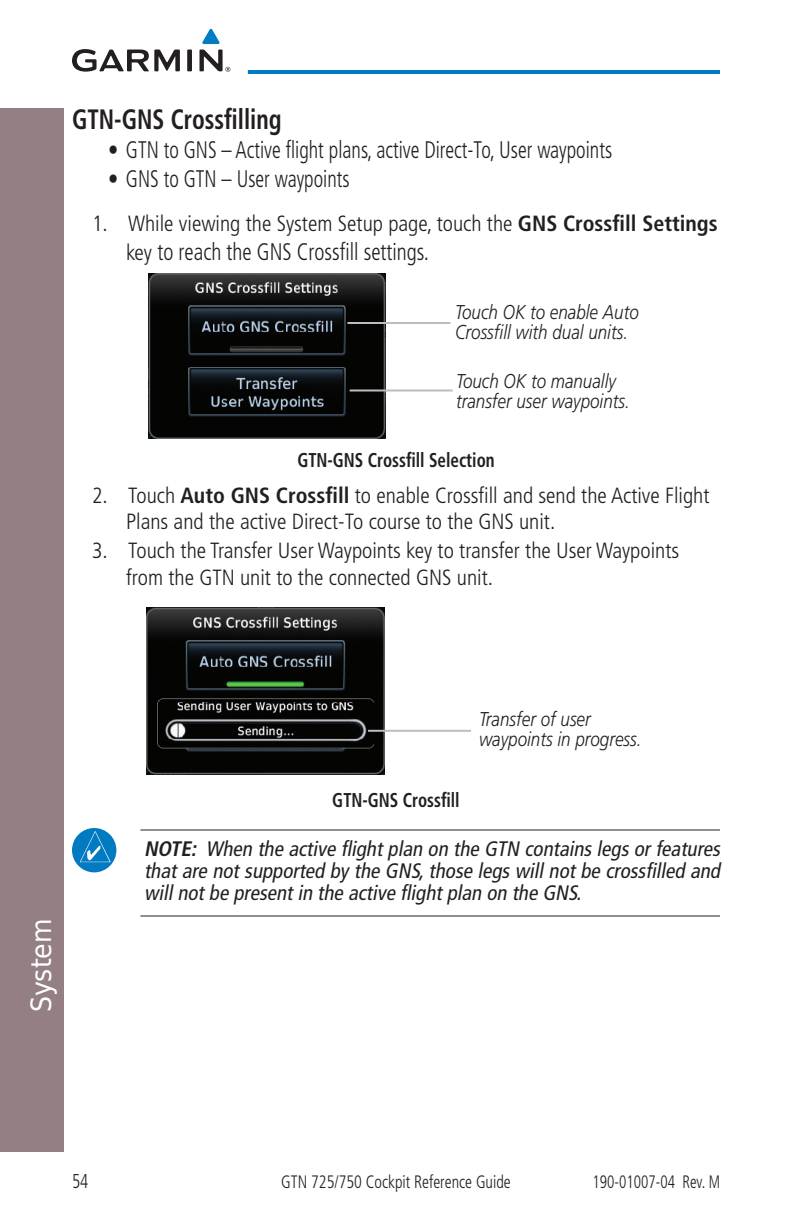
<style>
.page{position:relative;width:792px;height:1224px;background:#fff}
.page>*{position:absolute;margin:0;border:0;box-sizing:border-box;transform-origin:0 0}
.Heading_2{font:700 condensed 28px "Frutiger";color:#231f20;scale:.85 1}
.t1{font:28px "DejaVu Sans Condensed";color:#fff}
.Bulleted_List_3{font:300 condensed 24px "Frutiger";color:#231f20;scale:.85 1}
.Bulleted_List_3-2{font:300 condensed 24px "Frutiger";color:#231f20;scale:.9 1}
.t2{font:300 condensed 22px/26.4px "Frutiger";color:#231f20}
.NOTE_CAUTION{font:italic condensed 21px/22px "Frutiger";color:#231f20;text-align:justify}
.Callout{font:italic 300 20px/20px "Frutiger";color:#231f20;scale:.85 1}
.t3{font:700 condensed 20px "Frutiger";color:#231f20;scale:.85 1}
.t4{font:300 condensed 20px "Frutiger";color:#231f20;scale:.85 1}
.t5{font:300 condensed 18px "Frutiger";color:#231f20;scale:.9 1}
.t6{font:300 condensed 18px "Frutiger";color:#231f20;scale:.85 1}
.s1{font-weight:700}
.s2{font-size:22px}
</style>
<div class="page">
<hr style="left:248px;top:70px;width:472px;height:4px;background:#007cc2">
<svg style="left:72px;top:29px;width:158px;height:43px"></svg>
<div style="left:0;top:108px;width:63px;height:1044px;background:#947f84"></div>
<hr style="left:140px;top:829px;width:580px;height:1px;background:#231f20">
<hr style="left:140px;top:915px;width:580px;height:1px;background:#231f20">
<img style="left:148px;top:274px;width:238px;height:164px">
<hr style="left:347px;top:322px;width:103px;height:2px;background:#bcbdc0">
<hr style="left:350px;top:390px;width:103px;height:2px;background:#bcbdc0">
<img style="left:147px;top:607px;width:237px;height:167px">
<hr style="left:368px;top:730px;width:103px;height:2px;background:#bcbdc0">
<div style="left:72px;top:828px;width:44px;height:44px;background:#007bc1;border-radius:50%"></div>
<svg style="left:80px;top:831px;width:31px;height:31px"></svg>
<p class="Heading_2" style="left:72px;top:103px;width:248px">GTN-GNS Crossfilling</p>
<p class="Bulleted_List_3" style="left:108px;top:136px;width:595px">• GTN to GNS – Active flight plans, active Direct-To, User waypoints</p>
<p class="Bulleted_List_3" style="left:108px;top:165px;width:286px">• GNS to GTN – User waypoints</p>
<p class="t2" style="left:92px;top:211px;width:627px">1. While viewing the System Setup page, touch the <span class="s1">GNS Crossfill Settings</span></p>
<p class="Bulleted_List_3-2" style="left:126px;top:238px;width:338px"><span class="s2">key</span> to reach the GNS Crossfill settings.</p>
<p class="Callout" style="left:455px;top:302px;width:217px">Touch OK to enable Auto<br>Crossfill with dual units.</p>
<p class="Callout" style="left:456px;top:371px;width:206px">Touch OK to manually transfer user waypoints.</p>
<p class="t3" style="left:297px;top:448px;width:234px">GTN-GNS Crossfill Selection</p>
<p class="t2" style="left:126px;top:482px;width:585px;text-indent:-34px">2. Touch <span class="s1">Auto GNS Crossfill</span> to enable Crossfill and send the Active Flight<br>Plans and the active Direct-To course to the GNS unit.</p>
<p class="t2" style="left:126px;top:538px;width:555px;text-indent:-34px">3. Touch the Transfer User Waypoints key to transfer the User Waypoints from the GTN unit to the connected GNS unit.</p>
<p class="t1" style="left:18px;top:1012px;width:95px;rotate:-90deg">System</p>
<p class="Callout" style="left:479px;top:709px;width:193px">Transfer of user waypoints in progress.</p>
<p class="t3" style="left:332px;top:789px;width:151px">GTN-GNS Crossfill</p>
<p class="NOTE_CAUTION" style="left:144px;top:838px;width:582px"><span class="s1">NOTE:</span> When the active flightplan on the GTN containslegsorfeatures thatare notsupported by the GNS,those legswillnotbe crossfilled and willnotbe presentin the active flightplan on the GNS.</p>
<p class="t4" style="left:72px;top:1170px;width:21px">54</p>
<p class="t5" style="left:281px;top:1172px;width:257px">GTN 725/750 Cockpit Reference Guide</p>
<p class="t6" style="left:593px;top:1172px;width:151px">190-01007-04 Rev. M</p>
</div>
